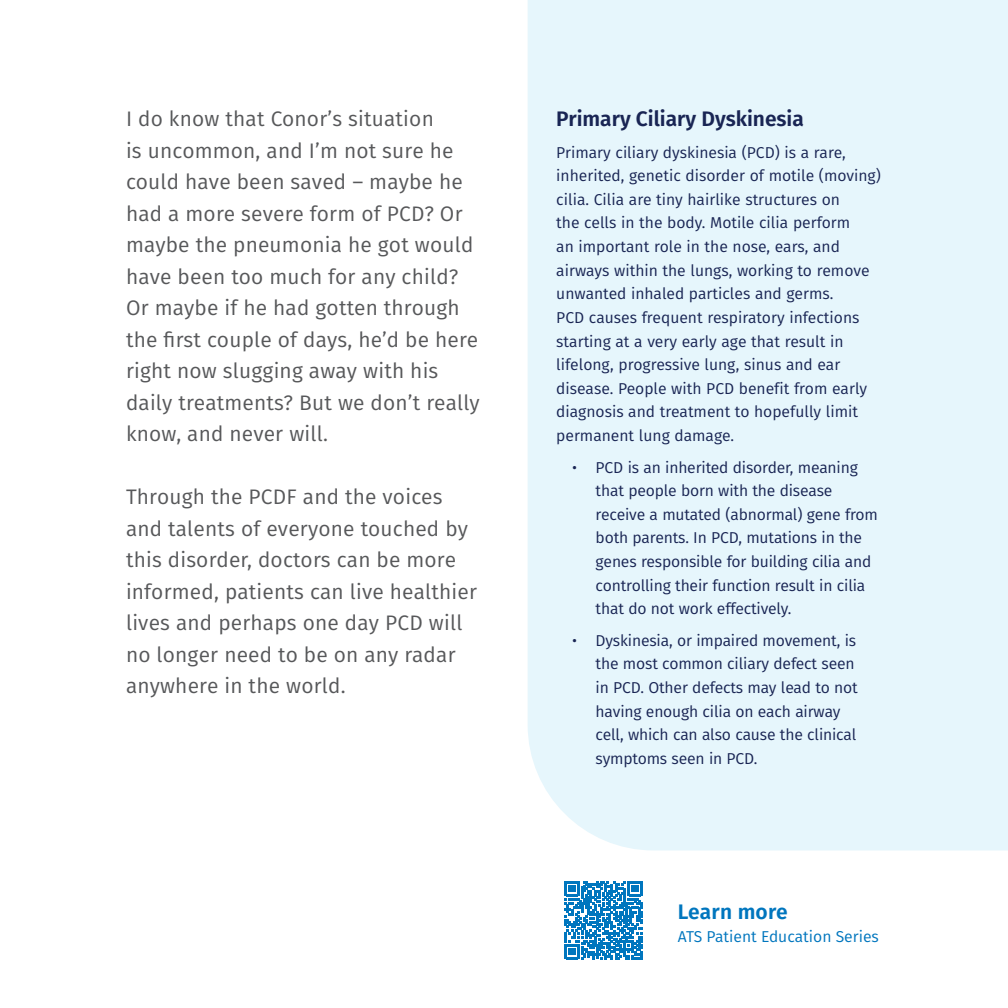
<style>
.page{position:relative;width:1008px;height:1008px;background:#fff}
.page>*{position:absolute;margin:0;border:0;box-sizing:border-box;transform-origin:0 0}
.Body_Copy__PV{font:21px/31.5px "Fira Sans";letter-spacing:.01em;color:#57585a}
.Body_Copy__PV-2{font:600 21px "Fira Sans";color:#192554}
.Body_Copy__PV-3{font:600 21px "Fira Sans";letter-spacing:.01em;color:#0076be}
.Body__Small{font:15.75px/23.6px "Fira Sans";letter-spacing:-.01em;color:#192554}
.Body_Copy__PV-4{font:15.75px "Fira Sans";color:#0076be}
</style>
<div class="page">
<div style="left:528px;top:0;width:480px;height:850px;background:#e6f6fc"></div>
<svg style="left:565px;top:882px;width:77px;height:77px"></svg>
<p class="Body_Copy__PV" style="left:126px;top:102px;width:355px">I do know that Conor’s situation<br>is uncommon, and I’m not sure he could have been saved – maybe he had a more severe form of PCD? Or maybe the pneumonia he got would have been too much for any child?<br>Or maybe if he had gotten through the first couple of days, he’d be here right now slugging away with his daily treatments? But we don’t really know, and never will.</p>
<p class="Body_Copy__PV" style="left:126px;top:480px;width:353px">Through the PCDF and the voices and talents of everyone touched by this disorder, doctors can be more informed, patients can live healthier lives and perhaps one day PCD will no longer need to be on any radar anywhere in the world.</p>
<p class="Body_Copy__PV-2" style="left:556px;top:101px;width:249px">Primary Ciliary Dyskinesia</p>
<p class="Body__Small" style="left:556px;top:140px;width:326px">Primary ciliary dyskinesia (PCD) is a rare, inherited, genetic disorder of motile (moving) cilia. Cilia are tiny hairlike structures on<br>the cells in the body. Motile cilia perform<br>an important role in the nose, ears, and airways within the lungs, working to remove unwanted inhaled particles and germs.<br>PCD causes frequent respiratory infections starting at a very early age that result in lifelong, progressive lung, sinus and ear disease. People with PCD benefit from early diagnosis and treatment to hopefully limit permanent lung damage.</p>
<p class="Body__Small" style="left:596px;top:455px;width:284px;text-indent:-24px">• PCD is an inherited disorder, meaning that people born with the disease receive a mutated (abnormal) gene from both parents. In PCD, mutations in the genes responsible for building cilia and controlling their function result in cilia that do not work effectively.</p>
<p class="Body__Small" style="left:596px;top:628px;width:264px;text-indent:-24px">• Dyskinesia, or impaired movement, is the most common ciliary defect seen in PCD. Other defects may lead to not having enough cilia on each airway cell, which can also cause the clinical symptoms seen in PCD.</p>
<p class="Body_Copy__PV-3" style="left:678px;top:894px;width:111px">Learn more</p>
<p class="Body_Copy__PV-4" style="left:678px;top:925px;width:203px">ATS Patient Education Series</p>
</div>
